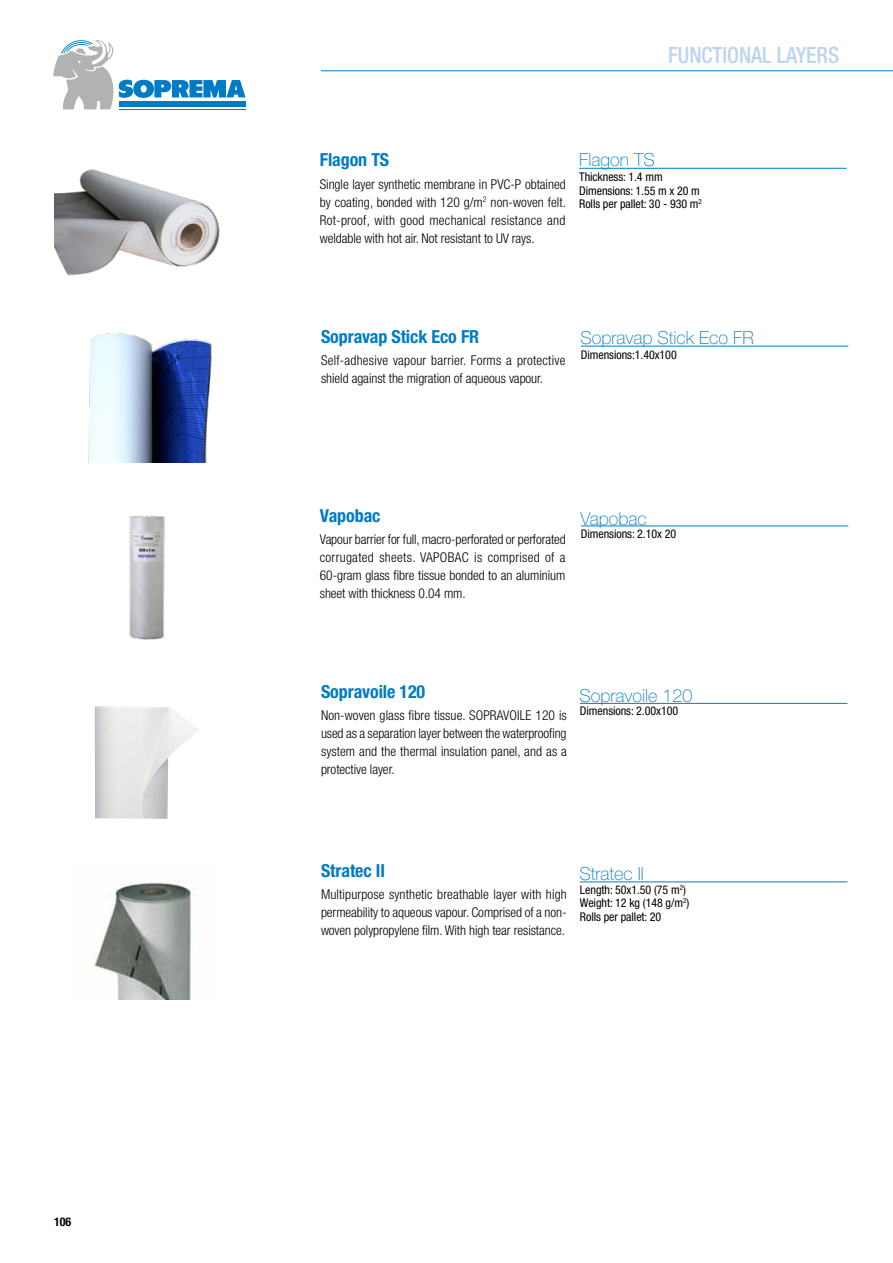
<style>
.page{position:relative;width:893px;height:1263px;background:#fff}
.page>*{position:absolute;margin:0;border:0;box-sizing:border-box;transform-origin:0 0}
.t1{font:500 condensed 22.5px "Helvetica Neue LT Std";color:#bcd4f0;scale:.95 1}
.t2{font:700 condensed 18px "Helvetica Neue LT Std";letter-spacing:-.005em;color:#007bc4}
.t3{font:100 18px "Helvetica Neue LT Std";color:#007bc4}
.t4{font:300 condensed 13.5px/18px "Helvetica Neue LT Std";letter-spacing:-.005em;color:#000;text-align:justify}
.t5{font:300 condensed 13.5px/18px "Helvetica Neue LT Std";letter-spacing:.015em;color:#000}
.t6{font:condensed 12px/13.5px "Helvetica Neue LT Std";letter-spacing:-.005em;color:#000}
.t7{font:700 condensed 12px "Helvetica Neue LT Std";color:#000}
</style>
<div class="page">
<hr style="left:119px;top:109px;width:127px;height:1px;background:#007bc4">
<svg style="left:53px;top:40px;width:193px;height:69px"></svg>
<hr style="left:321px;top:70px;width:572px;height:1px;background:#007bc4">
<hr style="left:579px;top:168px;width:268px;height:1px;background:#007bc4">
<hr style="left:581px;top:346px;width:267px;height:1px;background:#007bc4">
<hr style="left:581px;top:526px;width:267px;height:1px;background:#007bc4">
<hr style="left:580px;top:703px;width:267px;height:1px;background:#007bc4">
<hr style="left:580px;top:882px;width:267px;height:1px;background:#007bc4">
<img style="left:54px;top:169px;width:166px;height:107px">
<img style="left:95px;top:706px;width:104px;height:113px">
<img style="left:94px;top:880px;width:101px;height:119px">
<img style="left:129px;top:515px;width:36px;height:125px">
<img style="left:88px;top:333px;width:124px;height:130px">
<p class="t7" style="left:54px;top:1214px;width:19px">106</p>
<h1 class="t1" style="left:668px;top:41px;width:182px">FUNCTIONAL LAYERS</h1>
<h2 class="t2" style="left:320px;top:149px;width:71px">Flagon TS</h2>
<p class="t4" style="left:320px;top:175px;width:248px">Single layer synthetic membrane in PVC-P obtained by coating, bonded with 120 g/m<sup>2</sup> non-woven felt.<br>Rot-proof, with good mechanical resistance and weldable with hot air. Not resistant to UV rays.</p>
<h2 class="t3" style="left:579px;top:150px;width:77px">Flagon TS</h2>
<p class="t6" style="left:579px;top:170px;width:124px">Thickness: 1.4 mm<br>Dimensions: 1.55 m x 20 m<br>Rolls per pallet: 30 - 930 m<sup>2</sup></p>
<h2 class="t2" style="left:321px;top:326px;width:160px">Sopravap Stick Eco FR</h2>
<p class="t5" style="left:321px;top:352px;width:246px">Self-adhesive vapour barrier. Forms a protective shield against the migration of aqueous vapour.</p>
<h2 class="t3" style="left:580px;top:327px;width:175px">Sopravap Stick Eco FR</h2>
<p class="t6" style="left:581px;top:348px;width:97px">Dimensions:1.40x100</p>
<h2 class="t2" style="left:320px;top:505px;width:62px">Vapobac</h2>
<p class="t4" style="left:320px;top:530px;width:247px">Vapour barrier for full, macro-perforated or perforated corrugated sheets. VAPOBAC is comprised of a 60-gram glass fibre tissue bonded to an aluminium sheet with thickness 0.04 mm.</p>
<h2 class="t3" style="left:580px;top:508px;width:68px">Vapobac</h2>
<p class="t6" style="left:581px;top:527px;width:97px">Dimensions: 2.10x 20</p>
<h2 class="t2" style="left:321px;top:681px;width:106px">Sopravoile 120</h2>
<p class="t4" style="left:321px;top:706px;width:247px">Non-woven glass fibre tissue. SOPRAVOILE 120 is used as a separation layer between the waterproofing system and the thermal insulation panel, and as a protective layer.</p>
<h2 class="t3" style="left:580px;top:685px;width:115px">Sopravoile 120</h2>
<p class="t6" style="left:580px;top:704px;width:100px">Dimensions: 2.00x100</p>
<h2 class="t2" style="left:321px;top:859px;width:66px">Stratec II</h2>
<p class="t4" style="left:321px;top:885px;width:247px">Multipurpose synthetic breathable layer with high permeability to aqueous vapour. Comprised of a non&shy;woven polypropylene film. With high tear resistance.</p>
<h2 class="t3" style="left:580px;top:863px;width:66px">Stratec II</h2>
<p class="t6" style="left:580px;top:882px;width:111px">Length: 50x1.50 (75 m<sup>2</sup>)<br>Weight: 12 kg (148 g/m<sup>2</sup>)<br>Rolls per pallet: 20</p>
</div>
